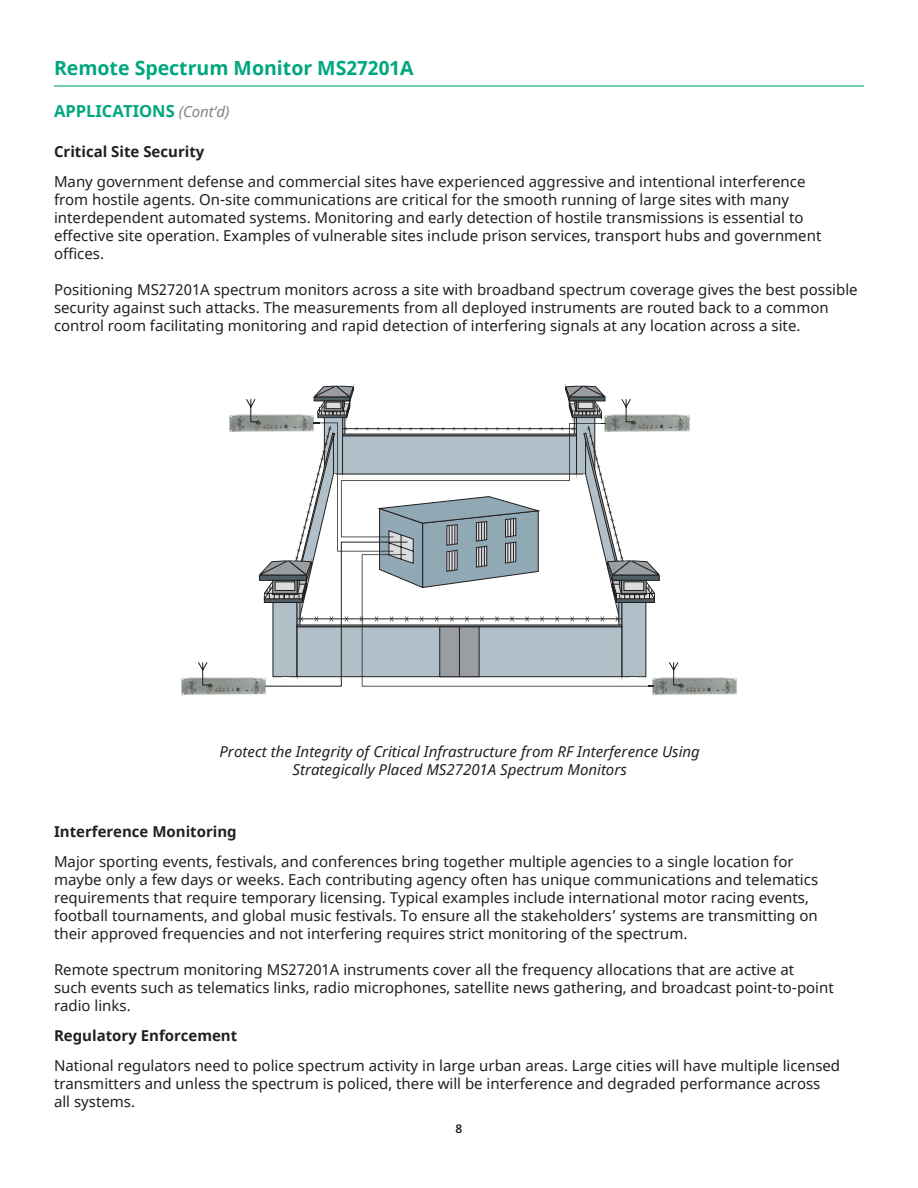
<style>
.page{position:relative;width:918px;height:1188px;background:#fff}
.page>*{position:absolute;margin:0;border:0;box-sizing:border-box;transform-origin:0 0}
.t1{font:700 19.5px "Noto Sans";color:#00a77e}
.t2{font:700 16.5px "Noto Sans";color:#00a77e}
.t3{font:15px/18px "Noto Sans";color:#231f20}
.Caption{font:italic 15px/18px "Noto Sans";color:#231f20;text-align:center}
.t4{font:700 15px "Noto Sans";color:#231f20}
.t5{font:600 12px "Noto Sans";color:#231f20}
.s1{font-weight:400;font-style:italic;font-size:15px;color:#808285}
</style>
<div class="page">
<hr style="left:54px;top:85px;width:810px;height:2px;background:#00a77e">
<img style="left:181px;top:677px;width:85px;height:18px">
<img style="left:682px;top:415px;width:8px;height:17px">
<img style="left:652px;top:677px;width:85px;height:18px">
<svg style="left:312px;top:384px;width:295px;height:14px"></svg>
<svg style="left:197px;top:398px;width:485px;height:289px"></svg>
<p class="t1" style="left:54px;top:54px;width:361px">Remote Spectrum Monitor MS27201A</p>
<p class="t2" style="left:54px;top:99px;width:177px">APPLICATIONS <span class="s1">(Cont‘d)</span></p>
<p class="t4" style="left:54px;top:141px;width:152px">Critical Site Security</p>
<p class="t3" style="left:54px;top:173px;width:769px">Many government defense and commercial sites have experienced aggressive and intentional interference from hostile agents. On-site communications are critical for the smooth running of large sites with many interdependent automated systems. Monitoring and early detection of hostile transmissions is essential to effective site operation. Examples of vulnerable sites include prison services, transport hubs and government offices.</p>
<p class="t3" style="left:54px;top:281px;width:805px">Positioning MS27201A spectrum monitors across a site with broadband spectrum coverage gives the best possible security against such attacks. The measurements from all deployed instruments are routed back to a common control room facilitating monitoring and rapid detection of interfering signals at any location across a site.</p>
<p class="Caption" style="left:219px;top:742px;width:482px">Protect the Integrity of Critical Infrastructure from RF Interference Using<br>Strategically Placed MS27201A Spectrum Monitors</p>
<p class="t4" style="left:54px;top:821px;width:184px">Interference Monitoring</p>
<p class="t3" style="left:54px;top:853px;width:766px">Major sporting events, festivals, and conferences bring together multiple agencies to a single location for maybe only a few days or weeks. Each contributing agency often has unique communications and telematics requirements that require temporary licensing. Typical examples include international motor racing events, football tournaments, and global music festivals. To ensure all the stakeholders’ systems are transmitting on their approved frequencies and not interfering requires strict monitoring of the spectrum.</p>
<p class="t3" style="left:54px;top:961px;width:781px">Remote spectrum monitoring MS27201A instruments cover all the frequency allocations that are active at<br>such events such as telematics links, radio microphones, satellite news gathering, and broadcast point-to-point radio links.</p>
<p class="t4" style="left:54px;top:1025px;width:185px">Regulatory Enforcement</p>
<p class="t3" style="left:54px;top:1057px;width:788px">National regulators need to police spectrum activity in large urban areas. Large cities will have multiple licensed transmitters and unless the spectrum is policed, there will be interference and degraded performance across all systems.</p>
<p class="t5" style="left:456px;top:1121px;width:8px">8</p>
</div>
